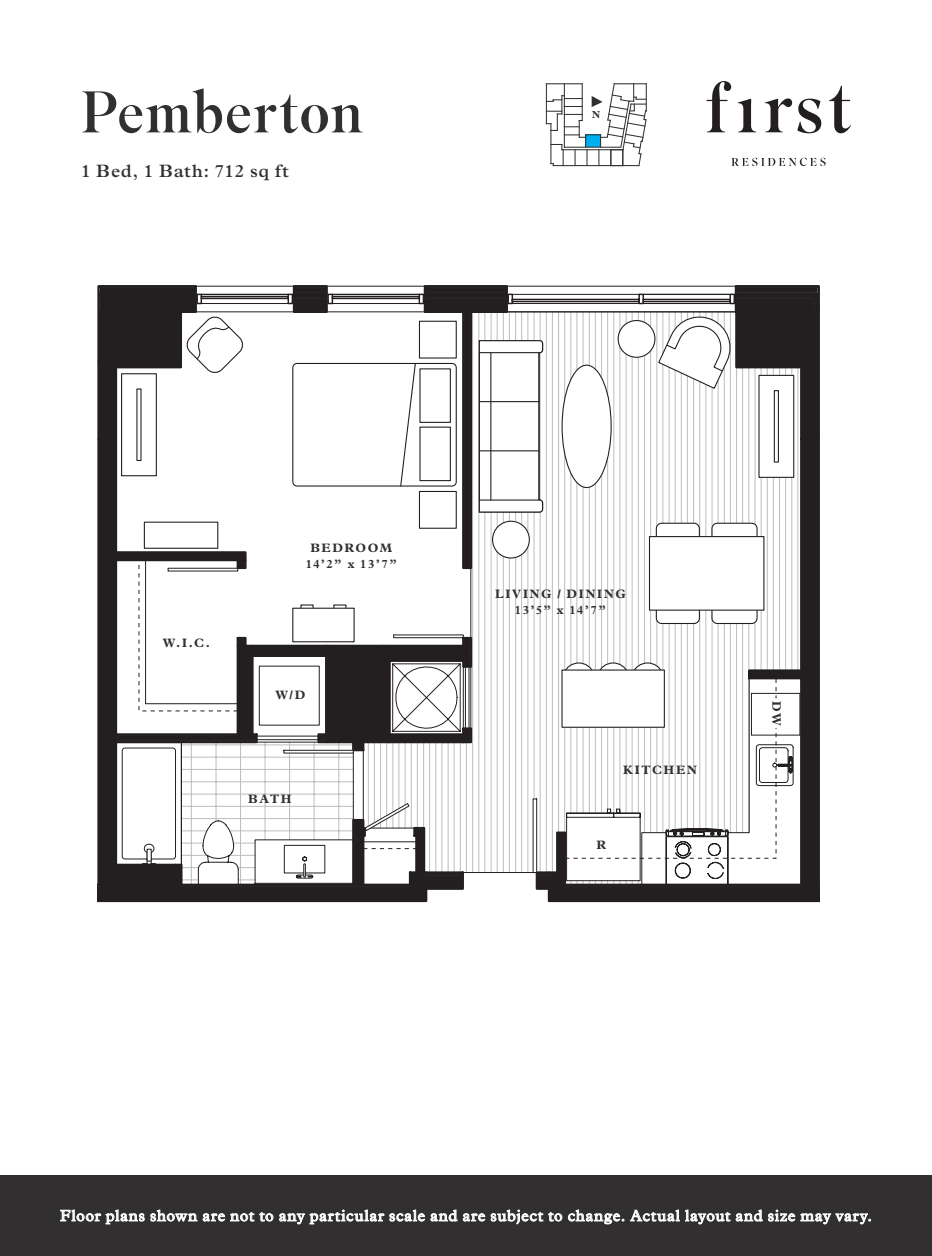
<style>
.page{position:relative;width:932px;height:1256px;background:#fff}
.page>*{position:absolute;margin:0;border:0;box-sizing:border-box;transform-origin:0 0}
.Name{font:58.5px "Superior Title";letter-spacing:.005em;color:#312f30}
.Description{font:600 18px "Plantin Std";letter-spacing:.04em;color:#312f30}
.t1{font:15.75px "Plantin Std";letter-spacing:.05em;color:#fff}
.t2{font:700 12.15px "Plantin Std";letter-spacing:.125em;color:#312f30}
.t3{font:700 12.15px "Plantin Std";letter-spacing:.155em;color:#312f30}
.t4{font:700 12.15px "Plantin Std";letter-spacing:.15em;color:#312f30}
.t5{font:700 10.12px "Plantin Std";color:#312f30}
</style>
<div class="page">
<div style="left:0;top:1174px;width:932px;height:82px;background:#312f30"></div>
<svg style="left:706px;top:81px;width:25px;height:51px"></svg>
<svg style="left:737px;top:99px;width:19px;height:33px"></svg>
<svg style="left:764px;top:98px;width:57px;height:35px"></svg>
<svg style="left:829px;top:86px;width:21px;height:47px"></svg>
<svg style="left:731px;top:158px;width:94px;height:8px"></svg>
<svg style="left:60px;top:1209px;width:137px;height:15px"></svg>
<svg style="left:203px;top:1212px;width:70px;height:9px"></svg>
<svg style="left:279px;top:1209px;width:178px;height:15px"></svg>
<svg style="left:463px;top:1209px;width:99px;height:15px"></svg>
<svg style="left:568px;top:1209px;width:56px;height:15px"></svg>
<svg style="left:630px;top:1209px;width:132px;height:15px"></svg>
<svg style="left:768px;top:1209px;width:102px;height:15px"></svg>
<hr style="left:931px;top:268px;width:1px;height:669px;background:#231f20">
<hr style="left:81px;top:268px;width:769px;height:1px;background:#231f20">
<hr style="left:81px;top:268px;width:1px;height:669px;background:#231f20">
<hr style="left:81px;top:1255px;width:769px;height:1px;background:#231f20">
<svg style="left:96px;top:268px;width:754px;height:635px"></svg>
<div style="left:649px;top:536px;width:115px;height:74px;background:#fff;border:1px solid #231f20"></div>
<div style="left:273px;top:688px;width:34px;height:13px;background:#fff"></div>
<div style="left:770px;top:699px;width:13px;height:29px;background:#fff"></div>
<div style="left:594px;top:838px;width:14px;height:13px;background:#fff"></div>
<svg style="left:546px;top:83px;width:101px;height:84px"></svg>
<hr style="left:581px;top:84px;width:1px;height:37px;background:#312f30">
<hr style="left:546px;top:83px;width:36px;height:1px;background:#312f30">
<div style="left:610px;top:149px;width:13px;height:17px;border:1px solid #312f30"></div>
<p class="Name" style="left:81px;top:77px;width:284px">Pemberton</p>
<p class="Description" style="left:81px;top:161px;width:209px">1 Bed, 1 Bath: 712 sq ft</p>
<p class="t5" style="left:592px;top:109px;width:9px">N</p>
<p class="t2" style="left:163px;top:636px;width:49px">W.I.C.</p>
<p class="t2" style="left:310px;top:540px;width:83px">BEDROOM</p>
<p class="t2" style="left:306px;top:556px;width:93px">14’2” x 13’7”</p>
<p class="t2" style="left:275px;top:688px;width:32px">W/D</p>
<p class="t2" style="left:248px;top:791px;width:45px">BATH</p>
<p class="t3" style="left:495px;top:587px;width:132px">LIVING / DINING</p>
<p class="t2" style="left:515px;top:603px;width:92px">13’5” x 14’7”</p>
<p class="t4" style="left:623px;top:762px;width:75px">KITCHEN</p>
<p class="t2" style="left:596px;top:837px;width:11px">R</p>
<p class="t2" style="left:783px;top:701px;width:26px;rotate:90deg">DW</p>
<p class="t1" style="left:60px;top:1206px;width:813px">Floor plans shown are not to any particular scale and are subject to change. Actual layout and size may vary.</p>
</div>
